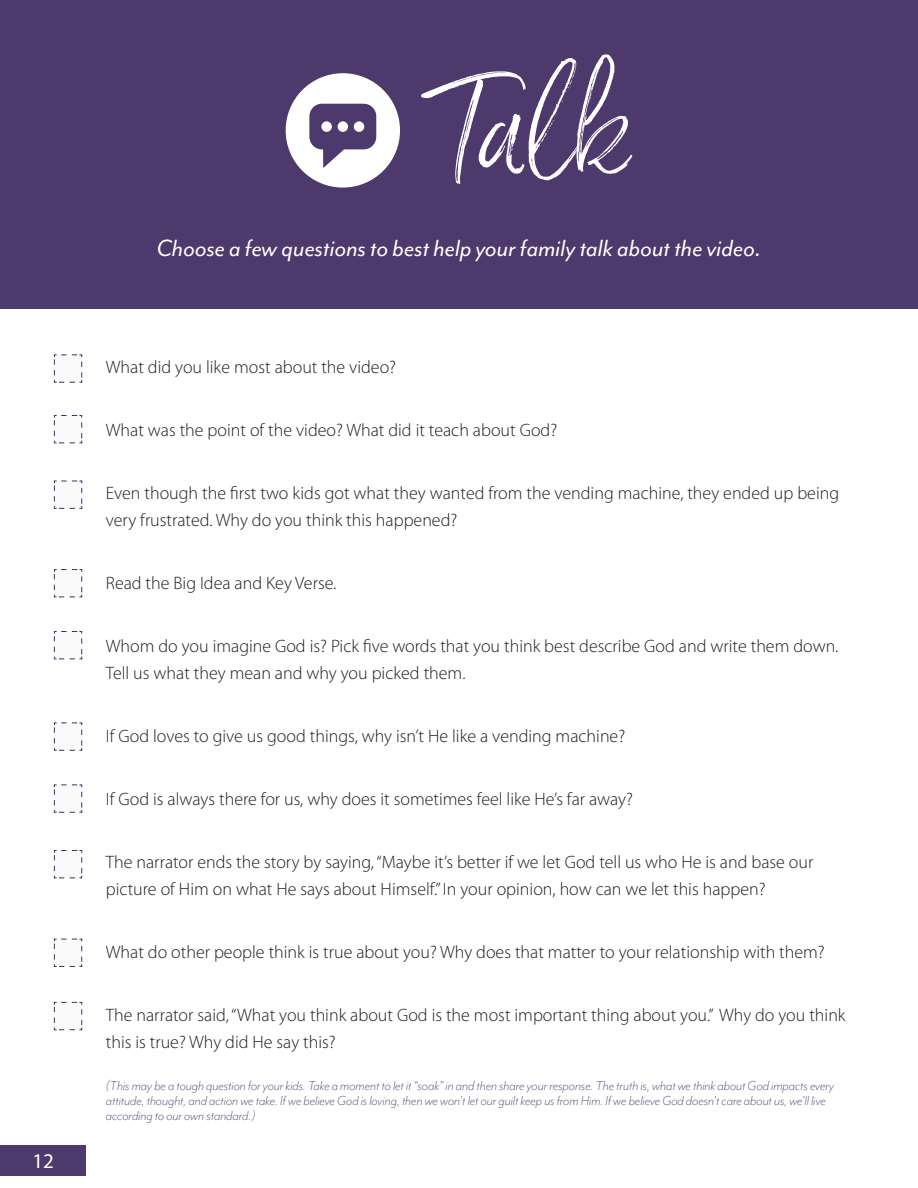
<style>
.page{position:relative;width:918px;height:1188px;background:#fff}
.page>*{position:absolute;margin:0;border:0;box-sizing:border-box;transform-origin:0 0}
.t1{font:italic 27px "Mr Eaves Mod OT";color:#fff}
.t2{font:21px "Myriad Pro";color:#fff}
.t3{font:300 18px/27px "Myriad Pro";color:#1d1d1b}
.t4{font:italic 300 15px/15px "Mr Eaves Mod OT";color:#4e396c}
</style>
<div class="page">
<div style="left:0;top:1146px;width:86px;height:30px;background:#4e396c"></div>
<div style="left:0;top:0;width:918px;height:309px;background:#4e396c"></div>
<svg style="left:421px;top:55px;width:211px;height:129px"></svg>
<div style="left:286px;top:73px;width:114px;height:115px;background:#fff;border-radius:50%"></div>
<svg style="left:309px;top:104px;width:67px;height:64px"></svg>
<div style="left:321px;top:121px;width:11px;height:11px;background:#fff;border-radius:50%"></div>
<div style="left:338px;top:121px;width:10px;height:11px;background:#fff;border-radius:50%"></div>
<div style="left:354px;top:121px;width:10px;height:11px;background:#fff;border-radius:50%"></div>
<svg style="left:54px;top:354px;width:28px;height:29px"></svg>
<svg style="left:54px;top:415px;width:28px;height:29px"></svg>
<svg style="left:54px;top:480px;width:28px;height:29px"></svg>
<svg style="left:54px;top:569px;width:28px;height:29px"></svg>
<svg style="left:54px;top:631px;width:28px;height:29px"></svg>
<svg style="left:54px;top:722px;width:28px;height:29px"></svg>
<svg style="left:54px;top:784px;width:28px;height:29px"></svg>
<svg style="left:54px;top:850px;width:28px;height:29px"></svg>
<svg style="left:54px;top:938px;width:28px;height:29px"></svg>
<svg style="left:54px;top:1002px;width:28px;height:28px"></svg>
<p class="t2" style="left:32px;top:1148px;width:23px">12</p>
<p class="t1" style="left:157px;top:234px;width:606px">Choose a few questions to best help your family talk about the video.</p>
<p class="t3" style="left:106px;top:353px;width:292px">What did you like most about the video?</p>
<p class="t3" style="left:106px;top:416px;width:453px">What was the point of the video? What did it teach about God?</p>
<p class="t3" style="left:106px;top:479px;width:735px">Even though the first two kids got what they wanted from the vending machine, they ended up being very frustrated. Why do you think this happened?</p>
<p class="t3" style="left:106px;top:569px;width:232px">Read the Big Idea and Key Verse.</p>
<p class="t3" style="left:106px;top:632px;width:734px">Whom do you imagine God is? Pick five words that you think best describe God and write them down.<br>Tell us what they mean and why you picked them.</p>
<p class="t3" style="left:106px;top:722px;width:521px">If God loves to give us good things, why isn’t He like a vending machine?</p>
<p class="t3" style="left:106px;top:785px;width:529px">If God is always there for us, why does it sometimes feel like He’s far away?</p>
<p class="t3" style="left:106px;top:848px;width:709px">The narrator ends the story by saying, “Maybe it’s better if we let God tell us who He is and base our picture of Him on what He says about Himself.” In your opinion, how can we let this happen?</p>
<p class="t3" style="left:106px;top:938px;width:720px">What do other people think is true about you? Why does that matter to your relationship with them?</p>
<p class="t3" style="left:106px;top:1001px;width:741px">The narrator said, “What you think about God is the most important thing about you.” Why do you think this is true? Why did He say this?</p>
<p class="t4" style="left:106px;top:1078px;width:730px">(This may be a tough question for your kids. Take a moment to let it “soak” in and then share your response. The truth is, what we think about God impacts every attitude, thought, and action we take. If we believe God is loving, then we won’t let our guilt keep us from Him. If we believe God doesn’t care about us, we’ll live according to our own standard.)</p>
</div>
